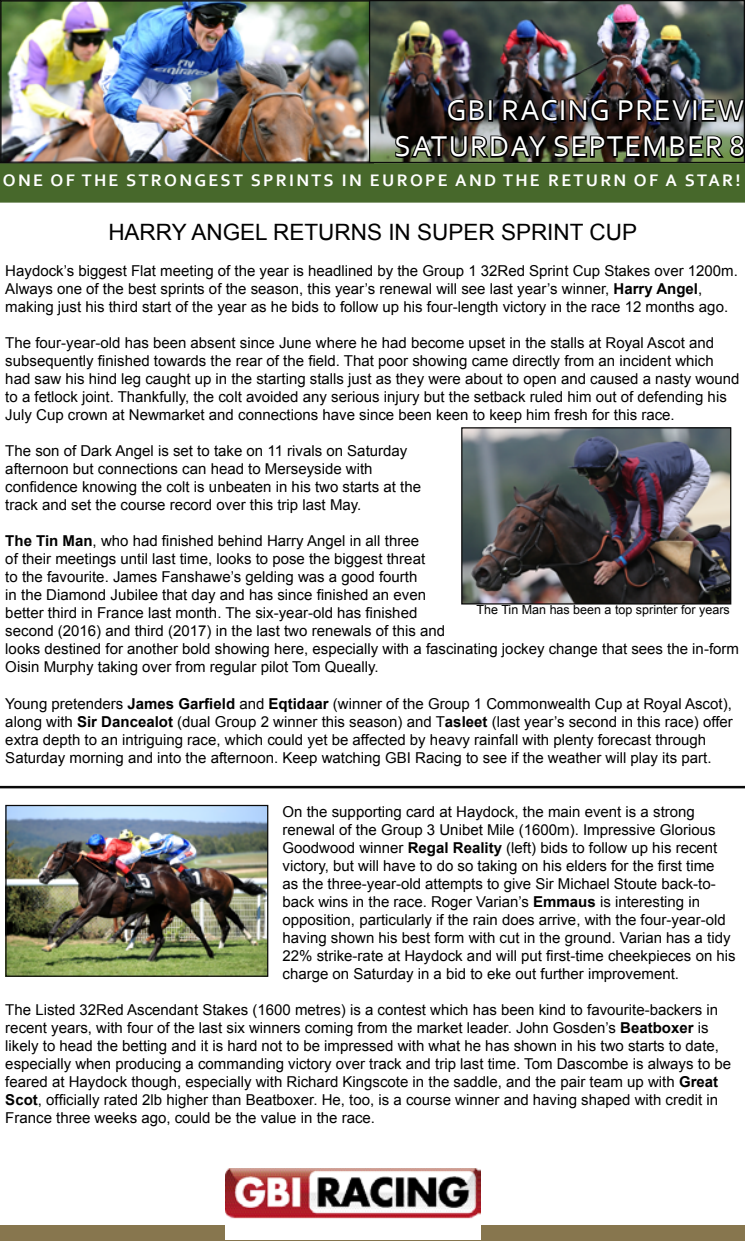
<style>
.page{position:relative;width:745px;height:1241px;background:#fff}
.page>*{position:absolute;margin:0;border:0;box-sizing:border-box;transform-origin:0 0}
.t1{font:30px/36px "Corbel";letter-spacing:.04em;color:#fff;text-align:right}
.t2{font:22.5px "Arial";color:#000}
.t3{font:700 17.5px "Corbel";letter-spacing:.13em;color:#fff}
.t4{font:15px/18px "Arial";color:#000}
.t5{font:12.5px "Arial";color:#000}
.s1{font-weight:700}
</style>
<div class="page">
<div style="left:0;top:1225px;width:744px;height:15px;background:#87764e"></div>
<img style="left:0;top:0;width:369px;height:74px">
<img style="left:371px;top:2px;width:371px;height:72px">
<img style="left:0;top:74px;width:744px;height:129px">
<img style="left:225px;top:1168px;width:255px;height:70px">
<img style="left:463px;top:429px;width:265px;height:173px">
<div style="left:461px;top:427px;width:269px;height:177px;border:1px solid #0a0a0a"></div>
<img style="left:7px;top:806px;width:259px;height:168px">
<div style="left:5px;top:804px;width:263px;height:172px;border:1px solid #0a0a0a"></div>
<hr style="left:0;top:785px;width:744px;height:3px;background:#0a0a0a">
<h1 class="t1" style="left:394px;top:92px;width:351px">GBI RACING PREVIEW<br>SATURDAY SEPTEMBER 8</h1>
<p class="t3" style="left:3px;top:169px;width:738px">ONE OF THE STRONGEST SPRINTS IN EUROPE AND THE RETURN OF A STAR!</p>
<h2 class="t2" style="left:108px;top:217px;width:530px">HARRY ANGEL RETURNS IN SUPER SPRINT CUP</h2>
<p class="t4" style="left:5px;top:262px;width:733px">Haydock’s biggest Flat meeting of the year is headlined by the Group 1 32Red Sprint Cup Stakes over 1200m.<br>Always one of the best sprints of the season, this year’s renewal will see last year’s winner, <span class="s1">Harry Angel</span>, making just his third start of the year as he bids to follow up his four-length victory in the race 12 months ago.</p>
<p class="t4" style="left:5px;top:334px;width:735px">The four-year-old has been absent since June where he had become upset in the stalls at Royal Ascot and subsequently finished towards the rear of the field. That poor showing came directly from an incident which had saw his hind leg caught up in the starting stalls just as they were about to open and caused a nasty wound to a fetlock joint. Thankfully, the colt avoided any serious injury but the setback ruled him out of defending his July Cup crown at Newmarket and connections have since been keen to keep him fresh for this race.</p>
<p class="t4" style="left:5px;top:442px;width:417px">The son of Dark Angel is set to take on 11 rivals on Saturday afternoon but connections can head to Merseyside with confidence knowing the colt is unbeaten in his two starts at the track and set the course record over this trip last May.</p>
<p class="t4" style="left:5px;top:532px;width:734px"><span class="s1">The Tin Man</span>, who had finished behind Harry Angel in all three<br>of their meetings until last time, looks to pose the biggest threat<br>to the favourite. James Fanshawe’s gelding was a good fourth<br>in the Diamond Jubilee that day and has since finished an even<br>better third in France last month. The six-year-old has finished<br>second (2016) and third (2017) in the last two renewals of this and<br>looks destined for another bold showing here, especially with a fascinating jockey change that sees the in-form Oisin Murphy taking over from regular pilot Tom Queally.</p>
<p class="t4" style="left:5px;top:694px;width:728px">Young pretenders <span class="s1">James Garfield</span> and <span class="s1">Eqtidaar</span> (winner of the Group 1 Commonwealth Cup at Royal Ascot), along with <span class="s1">Sir Dancealot</span> (dual Group 2 winner this season) and T<span class="s1">asleet</span> (last year’s second in this race) offer extra depth to an intriguing race, which could yet be affected by heavy rainfall with plenty forecast through Saturday morning and into the afternoon. Keep watching GBI Racing to see if the weather will play its part.</p>
<p class="t4" style="left:282px;top:802px;width:454px">On the supporting card at Haydock, the main event is a strong renewal of the Group 3 Unibet Mile (1600m). Impressive Glorious Goodwood winner <span class="s1">Regal Reality</span> (left) bids to follow up his recent victory, but will have to do so taking on his elders for the first time<br>as the three-year-old attempts to give Sir Michael Stoute back-to&shy;back wins in the race. Roger Varian’s <span class="s1">Emmaus</span> is interesting in opposition, particularly if the rain does arrive, with the four-year-old having shown his best form with cut in the ground. Varian has a tidy 22% strike-rate at Haydock and will put first-time cheekpieces on his charge on Saturday in a bid to eke out further improvement.</p>
<p class="t4" style="left:5px;top:1000px;width:727px">The Listed 32Red Ascendant Stakes (1600 metres) is a contest which has been kind to favourite-backers in recent years, with four of the last six winners coming from the market leader. John Gosden’s <span class="s1">Beatboxer</span> is likely to head the betting and it is hard not to be impressed with what he has shown in his two starts to date, especially when producing a commanding victory over track and trip last time. Tom Dascombe is always to be feared at Haydock though, especially with Richard Kingscote in the saddle, and the pair team up with <span class="s1">Great Scot</span>, officially rated 2lb higher than Beatboxer. He, too, is a course winner and having shaped with credit in France three weeks ago, could be the value in the race.</p>
<p class="t5" style="left:476px;top:601px;width:254px">The Tin Man has been a top sprinter for years</p>
</div>
